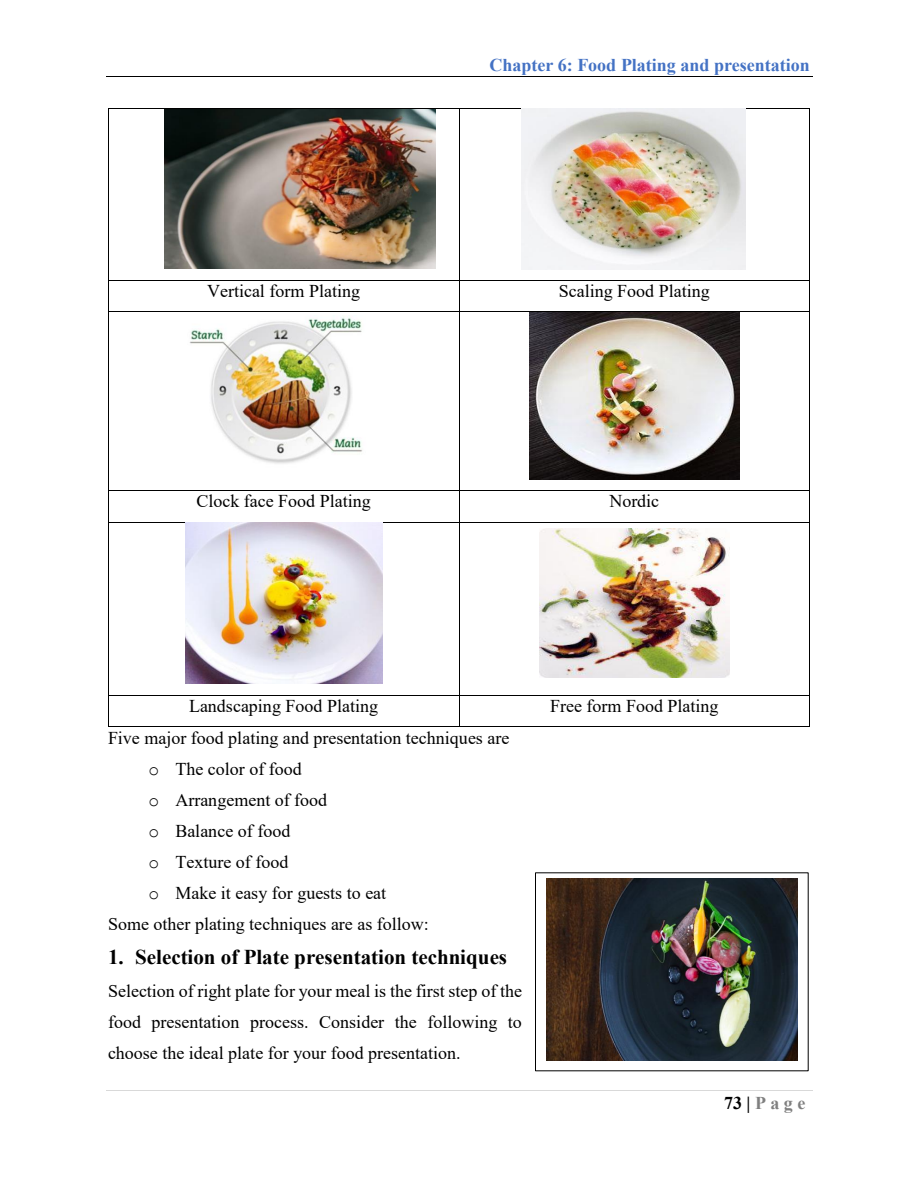
<style>
.page{position:relative;width:918px;height:1188px;background:#fff}
.page>*{position:absolute;margin:0;border:0;box-sizing:border-box;transform-origin:0 0}
.t1{font:700 21px "Times New Roman";color:#000}
.t2{font:18px/31px "Times New Roman";color:#000;text-align:justify}
.t3{font:700 18px "Times New Roman";color:#4472c4}
.t4{font:700 18px "Times New Roman";letter-spacing:.245em;color:#7f7f7f}
.s1{font-family:"Courier New"}
.s2{color:#000}
</style>
<div class="page">
<hr style="left:106px;top:76px;width:706px;height:1px;background:#000">
<hr style="left:106px;top:1091px;width:706px;height:1px;background:#d9d9d9">
<hr style="left:109px;top:108px;width:350px;height:1px;background:#000">
<hr style="left:459px;top:108px;width:350px;height:1px;background:#000">
<hr style="left:108px;top:109px;width:1px;height:171px;background:#000">
<hr style="left:459px;top:109px;width:1px;height:171px;background:#000">
<hr style="left:809px;top:109px;width:1px;height:171px;background:#000">
<hr style="left:109px;top:280px;width:350px;height:1px;background:#000">
<hr style="left:459px;top:280px;width:350px;height:1px;background:#000">
<hr style="left:108px;top:280px;width:1px;height:32px;background:#000">
<hr style="left:459px;top:280px;width:1px;height:32px;background:#000">
<hr style="left:809px;top:280px;width:1px;height:32px;background:#000">
<hr style="left:109px;top:312px;width:350px;height:1px;background:#000">
<hr style="left:459px;top:312px;width:350px;height:1px;background:#000">
<hr style="left:108px;top:312px;width:1px;height:178px;background:#000">
<hr style="left:459px;top:312px;width:1px;height:178px;background:#000">
<hr style="left:809px;top:312px;width:1px;height:178px;background:#000">
<hr style="left:109px;top:490px;width:350px;height:1px;background:#000">
<hr style="left:459px;top:490px;width:350px;height:1px;background:#000">
<hr style="left:108px;top:491px;width:1px;height:31px;background:#000">
<hr style="left:459px;top:491px;width:1px;height:31px;background:#000">
<hr style="left:809px;top:491px;width:1px;height:31px;background:#000">
<hr style="left:109px;top:522px;width:350px;height:1px;background:#000">
<hr style="left:459px;top:522px;width:350px;height:1px;background:#000">
<hr style="left:108px;top:523px;width:1px;height:172px;background:#000">
<hr style="left:459px;top:523px;width:1px;height:172px;background:#000">
<hr style="left:809px;top:523px;width:1px;height:172px;background:#000">
<hr style="left:109px;top:695px;width:350px;height:1px;background:#000">
<hr style="left:459px;top:695px;width:350px;height:1px;background:#000">
<hr style="left:108px;top:695px;width:1px;height:31px;background:#000">
<hr style="left:109px;top:726px;width:350px;height:1px;background:#000">
<hr style="left:459px;top:695px;width:1px;height:31px;background:#000">
<hr style="left:459px;top:726px;width:350px;height:1px;background:#000">
<hr style="left:809px;top:695px;width:1px;height:31px;background:#000">
<img style="left:165px;top:110px;width:270px;height:159px">
<img style="left:522px;top:109px;width:224px;height:161px">
<img style="left:189px;top:317px;width:174px;height:147px">
<img style="left:529px;top:312px;width:210px;height:168px">
<img style="left:185px;top:523px;width:197px;height:160px">
<img style="left:539px;top:528px;width:190px;height:150px">
<img style="left:547px;top:879px;width:250px;height:182px">
<p class="t3" style="left:489px;top:52px;width:322px">Chapter 6: Food Plating and presentation</p>
<p class="t2" style="left:207px;top:275px;width:154px">Vertical form Plating</p>
<p class="t2" style="left:559px;top:275px;width:152px">Scaling Food Plating</p>
<p class="t2" style="left:196px;top:485px;width:176px">Clock face Food Plating</p>
<p class="t2" style="left:609px;top:485px;width:51px">Nordic</p>
<p class="t2" style="left:189px;top:690px;width:190px">Landscaping Food Plating</p>
<p class="t2" style="left:550px;top:690px;width:170px">Free form Food Plating</p>
<p class="t2" style="left:108px;top:721px;width:403px">Five major food plating and presentation techniques are</p>
<p class="t2" style="left:149px;top:753px;width:155px"><span class="s1">o</span> The color of food</p>
<p class="t2" style="left:149px;top:783px;width:180px"><span class="s1">o</span> Arrangement of food</p>
<p class="t2" style="left:149px;top:815px;width:143px"><span class="s1">o</span> Balance of food</p>
<p class="t2" style="left:149px;top:846px;width:141px"><span class="s1">o</span> Texture of food</p>
<p class="t2" style="left:149px;top:877px;width:239px"><span class="s1">o</span> Make it easy for guests to eat</p>
<p class="t2" style="left:108px;top:908px;width:322px">Some other plating techniques are as follow:</p>
<p class="t1" style="left:108px;top:942px;width:400px">1. Selection of Plate presentation techniques</p>
<p class="t2" style="left:108px;top:975px;width:416px">Selection of right plate for your meal is the first step of the food presentation process. Consider the following to choose the ideal plate for your food presentation.</p>
<p class="t4" style="left:724px;top:1090px;width:83px"><span class="s2">73|</span> Page</p>
</div>
